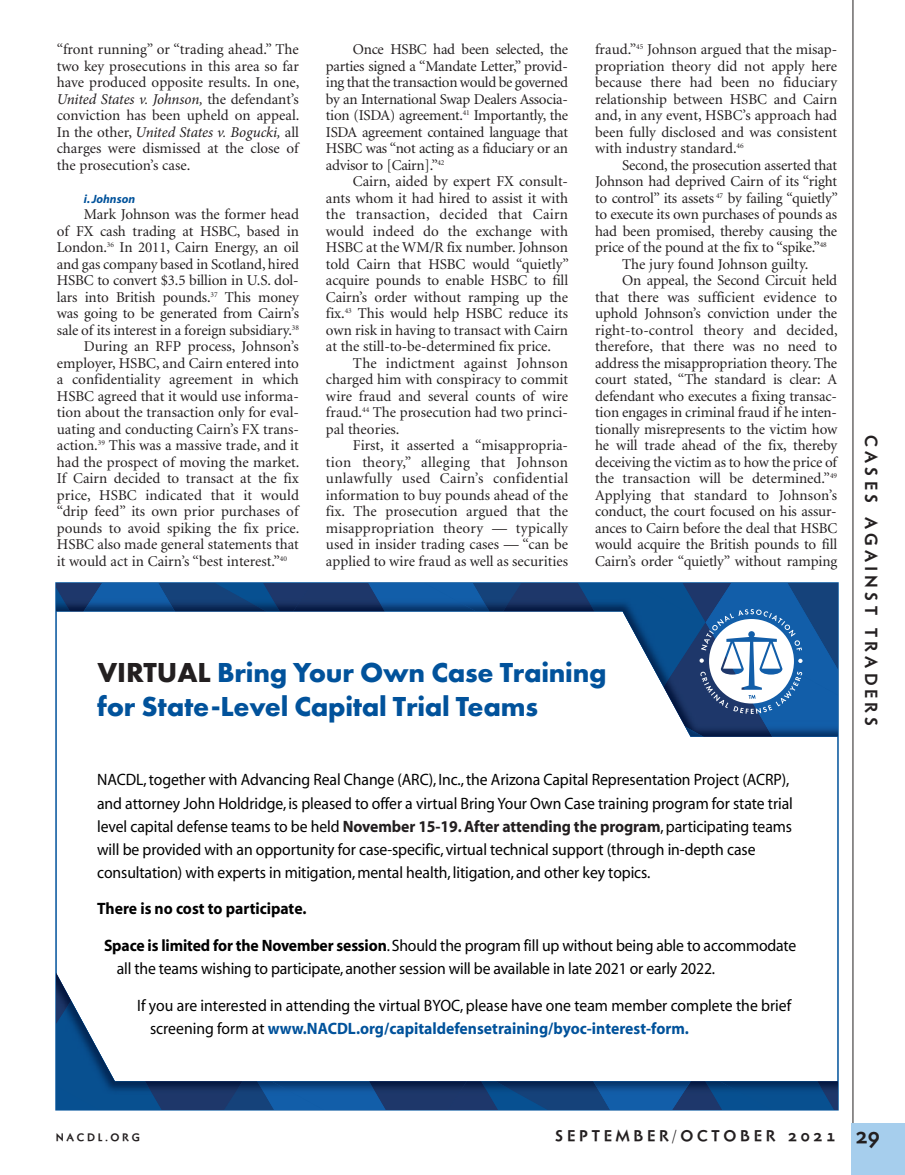
<style>
.page{position:relative;width:905px;height:1175px;background:#fff}
.page>*{position:absolute;margin:0;border:0;box-sizing:border-box;transform-origin:0 0}
.t1{font:700 28.5px/34.2px "Futura PT";letter-spacing:-.01em;color:#01529b}
.t2{font:700 21px "Naniara";color:#231f20;scale:.95 1}
.t3{font:16.5px/23.1px "Myriad";letter-spacing:-.005em;color:#000;scale:.95 1}
.t4{font:700 16.5px "Myriad";color:#000;scale:.95 1}
.t5{font:700 16.5px "Naniara";letter-spacing:.25em;color:#231f20}
.t6{font:15px/16.5px "Minion";color:#231f20;text-align:justify}
.t7{font:700 15px "Naniara";letter-spacing:.25em;color:#231f20}
.t8{font:italic 700 12px "Myriad";color:#01529b}
.t9{font:700 10.5px "Naniara";letter-spacing:.25em;color:#231f20}
.s1{font-family:"Minion Pro";font-style:italic}
.s2{color:#231f20}
.s3{font-weight:700;color:#231f20}
.s4{font-weight:700}
.s5{font-weight:700;color:#01529b}
</style>
<div class="page">
<svg style="left:852px;top:0;width:2px;height:1123px;background:#908e8e"></svg>
<div style="left:851px;top:1123px;width:53px;height:51px;background:#a6ceed"></div>
<img style="left:724px;top:1081px;width:93px;height:28px">
<img style="left:817px;top:1081px;width:20px;height:28px">
<img style="left:690px;top:1081px;width:34px;height:28px">
<img style="left:500px;top:1081px;width:93px;height:28px">
<img style="left:593px;top:1081px;width:97px;height:28px">
<img style="left:324px;top:1081px;width:45px;height:28px">
<img style="left:276px;top:1081px;width:48px;height:28px">
<img style="left:369px;top:1081px;width:77px;height:28px">
<img style="left:446px;top:1081px;width:54px;height:28px">
<img style="left:57px;top:1000px;width:88px;height:109px">
<img style="left:243px;top:1081px;width:33px;height:28px">
<img style="left:145px;top:1081px;width:98px;height:28px">
<img style="left:57px;top:974px;width:14px;height:51px">
<svg style="left:57px;top:583px;width:780px;height:153px"></svg>
<p class="t6" style="left:57px;top:42px;width:244px">“front running” or “trading ahead.” The two key prosecutions in this area so far have produced opposite results. In one, <span class="s1">United States v. Johnson,</span> the defendant’s conviction has been upheld on appeal.<br>In the other, <span class="s1">United States v. Bogucki,</span> all charges were dismissed at the close of the prosecution’s case.</p>
<p class="t8" style="left:84px;top:194px;width:53px">i. Johnson</p>
<p class="t6" style="left:57px;top:207px;width:244px;text-indent:27px">Mark Johnson was the former head of FX cash trading at HSBC, based in London.<sup>36</sup> In 2011, Cairn Energy, an oil and gas company based in Scotland, hired HSBC to convert $3.5 billion in U.S. dol&shy;lars into British pounds.<sup>37</sup> This money was going to be generated from Cairn’s sale of its interest in a foreign subsidiary.<sup>38</sup></p>
<p class="t6" style="left:57px;top:339px;width:244px;text-indent:27px">During an RFP process, Johnson’s employer, HSBC, and Cairn entered into a confidentiality agreement in which HSBC agreed that it would use informa&shy;tion about the transaction only for eval&shy;uating and conducting Cairn’s FX trans&shy;action.<sup>39</sup> This was a massive trade, and it had the prospect of moving the market.<br>If Cairn decided to transact at the fix price, HSBC indicated that it would “drip feed” its own prior purchases of pounds to avoid spiking the fix price.<br>HSBC also made general statements that it would act in Cairn’s “best interest.”<sup>40</sup></p>
<p class="t6" style="left:326px;top:42px;width:244px;text-indent:27px">Once HSBC had been selected, the parties signed a “Mandate Letter,” provid&shy;ing that the transaction would be governed by an International Swap Dealers Associa&shy;tion (ISDA) agreement.<sup>41</sup> Importantly, the ISDA agreement contained language that HSBC was “not acting as a fiduciary or an advisor to [Cairn].”<sup>42</sup></p>
<p class="t6" style="left:326px;top:174px;width:244px;text-indent:27px">Cairn, aided by expert FX consult&shy;ants whom it had hired to assist it with the transaction, decided that Cairn would indeed do the exchange with HSBC at the WM/R fix number. Johnson told Cairn that HSBC would “quietly” acquire pounds to enable HSBC to fill Cairn’s order without ramping up the fix.<sup>43</sup> This would help HSBC reduce its own risk in having to transact with Cairn at the still-to-be-determined fix price.</p>
<p class="t6" style="left:326px;top:356px;width:244px;text-indent:27px">The indictment against Johnson charged him with conspiracy to commit wire fraud and several counts of wire fraud.<sup>44</sup> The prosecution had two princi&shy;pal theories.</p>
<p class="t6" style="left:326px;top:438px;width:244px;text-indent:27px">First, it asserted a “misappropria&shy;tion theory,” alleging that Johnson unlawfully used Cairn’s confidential information to buy pounds ahead of the fix. The prosecution argued that the misappropriation theory — typically used in insider trading cases — “can be applied to wire fraud as well as securities</p>
<p class="t6" style="left:595px;top:42px;width:244px">fraud.”<sup>45</sup> Johnson argued that the misap&shy;propriation theory did not apply here because there had been no fiduciary relationship between HSBC and Cairn and, in any event, HSBC’s approach had been fully disclosed and was consistent with industry standard.<sup>46</sup></p>
<p class="t6" style="left:595px;top:158px;width:244px;text-indent:27px">Second, the prosecution asserted that Johnson had deprived Cairn of its “right to control” its assets <sup>47</sup> by failing “quietly” to execute its own purchases of pounds as had been promised, thereby causing the price of the pound at the fix to “spike.”<sup>48</sup></p>
<p class="t6" style="left:622px;top:257px;width:188px">The jury found Johnson guilty.</p>
<p class="t6" style="left:595px;top:273px;width:244px;text-indent:27px">On appeal, the Second Circuit held that there was sufficient evidence to uphold Johnson’s conviction under the right-to-control theory and decided, therefore, that there was no need to address the misappropriation theory. The court stated, “The standard is clear: A defendant who executes a fixing transac&shy;tion engages in criminal fraud if he inten&shy;tionally misrepresents to the victim how he will trade ahead of the fix, thereby deceiving the victim as to how the price of the transaction will be determined.”<sup>49<br></sup>Applying that standard to Johnson’s conduct, the court focused on his assur&shy;ances to Cairn before the deal that HSBC would acquire the British pounds to fill Cairn’s order “quietly” without ramping</p>
<p class="t1" style="left:97px;top:657px;width:511px"><span class="s2">VIRTUAL</span> Bring Your Own Case Training for State-Level Capital Trial Teams</p>
<p class="t3" style="left:97px;top:769px;width:733px">NACDL, together with Advancing Real Change (ARC), Inc., the Arizona Capital Representation Project (ACRP), and attorney John Holdridge, is pleased to offer a virtual Bring Your Own Case training program for state trial level capital defense teams to be held <span class="s3">November 15-19. After attending the program</span>, participating teams will be provided with an opportunity for case-specific, virtual technical support (through in-depth case consultation) with experts in mitigation, mental health, litigation, and other key topics.</p>
<p class="t4" style="left:97px;top:902px;width:222px">There is no cost to participate.</p>
<p class="t3" style="left:117px;top:935px;width:716px;text-indent:-13px"><span class="s4">Space is limited for the November session</span>. Should the program fill up without being able to accommodate all the teams wishing to participate, another session will be available in late 2021 or early 2022.</p>
<p class="t3" style="left:150px;top:995px;width:676px;text-indent:-13px">If you are interested in attending the virtual BYOC, please have one team member complete the brief screening form at <span class="s5">www.NACDL.org/capitaldefensetraining/byoc-interest-form.</span></p>
<p class="t5" style="left:882px;top:435px;width:292px;rotate:90deg">CASES AGAINST TRADERS</p>
<p class="t9" style="left:56px;top:1130px;width:85px">NACDL.ORG</p>
<p class="t7" style="left:555px;top:1125px;width:281px">SEPTEMBER/OCTOBER 2021</p>
<p class="t2" style="left:855px;top:1122px;width:27px">29</p>
</div>
